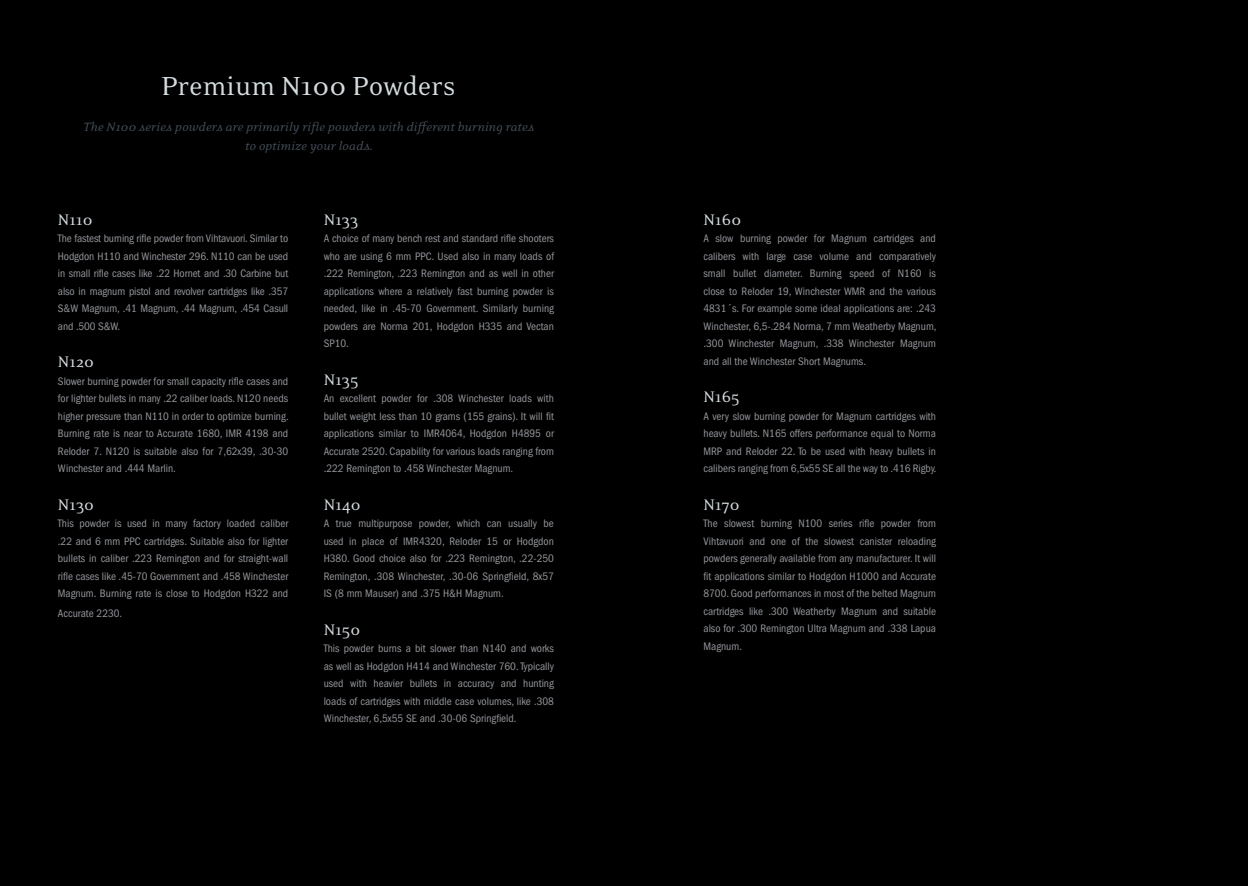
<style>
.page{position:relative;width:1248px;height:886px;background:#fff}
.page>*{position:absolute;margin:0;border:0;box-sizing:border-box;transform-origin:0 0}
.t1{font:30px "Eidetic Neo OT";letter-spacing:-.005em;color:#d4dce0}
.t2{font:17.5px "Eidetic Neo OT";color:#d4dce0}
.t3{font:italic 13.75px/18.8px "Eidetic Neo OT";color:#444e59;text-align:center}
.t4{font:condensed 11.25px/17.5px "ITC Franklin Gothic Std";color:#93969b;text-align:justify}
</style>
<div class="page">
<div style="left:0;top:0;width:1247px;height:886px;background:#000"></div>
<h1 class="t1" style="left:161px;top:70px;width:296px">Premium N100 Powders</h1>
<p class="t3" style="left:83px;top:118px;width:453px">The N100 series powders are primarily rifle powders with different burning rates to optimize your loads.</p>
<h2 class="t2" style="left:58px;top:211px;width:36px">N110</h2>
<p class="t4" style="left:58px;top:230px;width:232px">The fastest burning rifle powder from Vihtavuori. Similar to Hodgdon H110 and Winchester 296. N110 can be used in small rifle cases like .22 Hornet and .30 Carbine but also in magnum pistol and revolver cartridges like .357<br>S&amp;W Magnum, .41 Magnum, .44 Magnum, .454 Casull and .500 S&amp;W.</p>
<h2 class="t2" style="left:58px;top:353px;width:38px">N120</h2>
<p class="t4" style="left:58px;top:372px;width:232px">Slower burning powder for small capacity rifle cases and for lighter bullets in many .22 caliber loads. N120 needs higher pressure than N110 in order to optimize burning.<br>Burning rate is near to Accurate 1680, IMR 4198 and Reloder 7. N120 is suitable also for 7,62x39, .30-30<br>Winchester and .444 Marlin.</p>
<h2 class="t2" style="left:58px;top:496px;width:38px">N130</h2>
<p class="t4" style="left:58px;top:515px;width:232px">This powder is used in many factory loaded caliber .22 and 6 mm PPC cartridges. Suitable also for lighter bullets in caliber .223 Remington and for straight-wall rifle cases like .45-70 Government and .458 Winchester Magnum. Burning rate is close to Hodgdon H322 and</p>
<p class="t4" style="left:58px;top:605px;width:66px">Accurate 2230.</p>
<h2 class="t2" style="left:324px;top:211px;width:36px">N133</h2>
<p class="t4" style="left:324px;top:230px;width:232px">A choice of many bench rest and standard rifle shooters who are using 6 mm PPC. Used also in many loads of .222 Remington, .223 Remington and as well in other applications where a relatively fast burning powder is needed, like in .45-70 Government. Similarly burning powders are Norma 201, Hodgdon H335 and Vectan SP10.</p>
<h2 class="t2" style="left:324px;top:371px;width:36px">N135</h2>
<p class="t4" style="left:324px;top:390px;width:232px">An excellent powder for .308 Winchester loads with bullet weight less than 10 grams (155 grains). It will fit applications similar to IMR4064, Hodgdon H4895 or Accurate 2520. Capability for various loads ranging from .222 Remington to .458 Winchester Magnum.</p>
<h2 class="t2" style="left:324px;top:496px;width:39px">N140</h2>
<p class="t4" style="left:324px;top:515px;width:232px">A true multipurpose powder, which can usually be used in place of IMR4320, Reloder 15 or Hodgdon H380. Good choice also for .223 Remington, .22-250<br>Remington, .308 Winchester, .30-06 Springfield, 8x57<br>IS (8 mm Mauser) and .375 H&amp;H Magnum.</p>
<h2 class="t2" style="left:324px;top:621px;width:38px">N150</h2>
<p class="t4" style="left:324px;top:640px;width:232px">This powder burns a bit slower than N140 and works as well as Hodgdon H414 and Winchester 760. Typically used with heavier bullets in accuracy and hunting loads of cartridges with middle case volumes, like .308<br>Winchester, 6,5x55 SE and .30-06 Springfield.</p>
<h2 class="t2" style="left:703px;top:211px;width:39px">N160</h2>
<p class="t4" style="left:703px;top:230px;width:234px">A slow burning powder for Magnum cartridges and calibers with large case volume and comparatively small bullet diameter. Burning speed of N160 is close to Reloder 19, Winchester WMR and the various 4831´s. For example some ideal applications are: .243<br>Winchester, 6,5-.284 Norma, 7 mm Weatherby Magnum, .300 Winchester Magnum, .338 Winchester Magnum and all the Winchester Short Magnums.</p>
<h2 class="t2" style="left:703px;top:388px;width:38px">N165</h2>
<p class="t4" style="left:703px;top:407px;width:234px">A very slow burning powder for Magnum cartridges with heavy bullets. N165 offers performance equal to Norma MRP and Reloder 22. To be used with heavy bullets in calibers ranging from 6,5x55 SE all the way to .416 Rigby.</p>
<h2 class="t2" style="left:703px;top:496px;width:38px">N170</h2>
<p class="t4" style="left:703px;top:515px;width:234px">The slowest burning N100 series rifle powder from Vihtavuori and one of the slowest canister reloading powders generally available from any manufacturer. It will fit applications similar to Hodgdon H1000 and Accurate 8700. Good performances in most of the belted Magnum cartridges like .300 Weatherby Magnum and suitable also for .300 Remington Ultra Magnum and .338 Lapua Magnum.</p>
</div>
